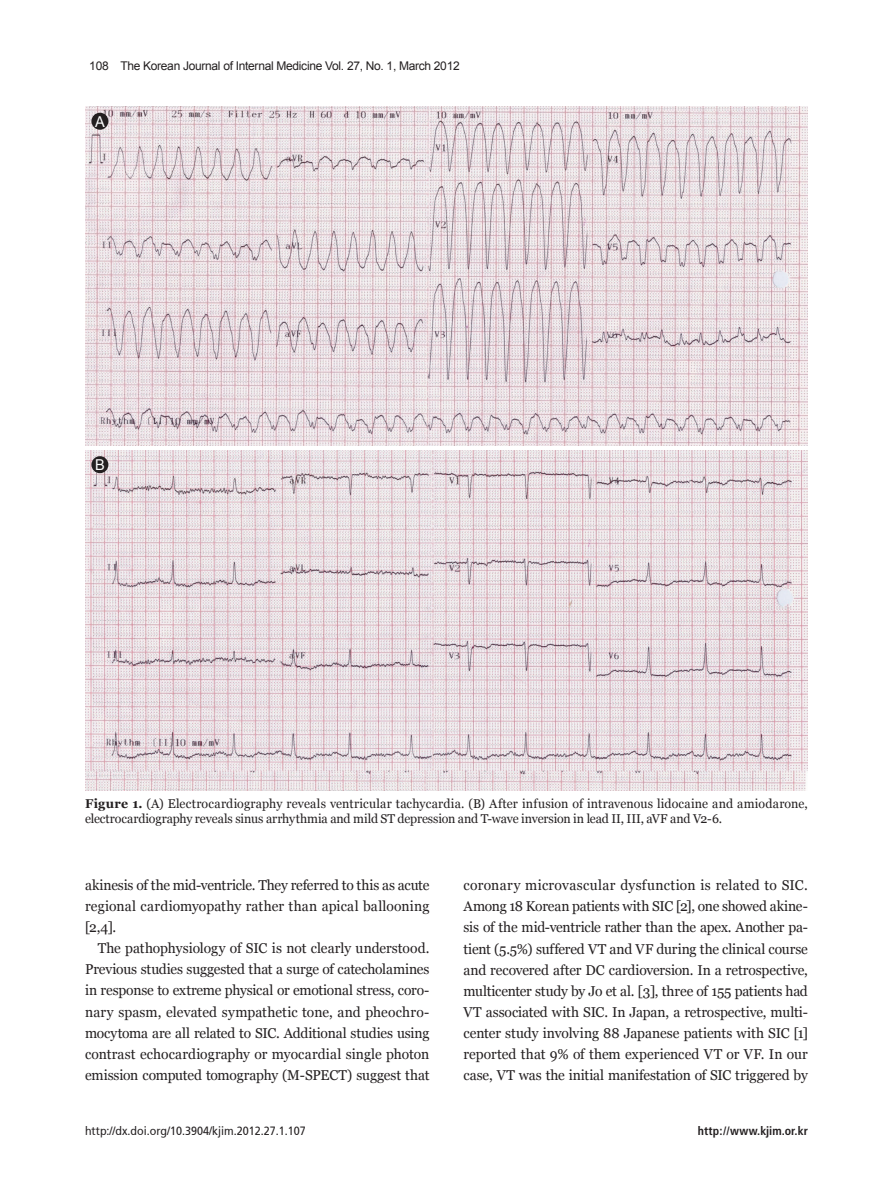
<style>
.page{position:relative;width:893px;height:1191px;background:#fff}
.page>*{position:absolute;margin:0;border:0;box-sizing:border-box;transform-origin:0 0}
.t1{font:15px "Arial";color:#fff}
.t2{font:14.25px/21px "Georgia";letter-spacing:-.005em;color:#231f20;text-align:justify}
.t3{font:12.75px/15px "Georgia";color:#231f20}
.t4{font:12px "Arial";letter-spacing:-.025em;color:#231f20}
.t5{font:12px "Frutiger";color:#231f20;scale:.9 1}
.t6{font:700 condensed 12px "Frutiger";color:#231f20}
.s1{font-weight:700}
</style>
<div class="page">
<img style="left:85px;top:106px;width:723px;height:339px">
<div style="left:91px;top:113px;width:17px;height:17px;background:#231f20;border-radius:50%"></div>
<img style="left:85px;top:451px;width:723px;height:339px">
<div style="left:91px;top:456px;width:17px;height:17px;background:#231f20;border-radius:50%"></div>
<p class="t4" style="left:89px;top:58px;width:372px">108 The Korean Journal of Internal Medicine Vol. 27, No. 1, march 2012</p>
<p class="t1" style="left:95px;top:112px;width:11px">A</p>
<p class="t1" style="left:95px;top:455px;width:11px">b</p>
<p class="t3" style="left:85px;top:796px;width:724px"><span class="s1">Figure 1.</span> (A) Electrocardiography reveals ventricular tachycardia. (B) After infusion of intravenous lidocaine and amiodarone, electrocardiography reveals sinus arrhythmia and mild ST depression and T-wave inversion in lead II, III, aVF and V2-6.</p>
<p class="t2" style="left:85px;top:875px;width:346px">akinesis of the mid-ventricle. They referred to this as acute regional cardiomyopathy rather than apical ballooning [2,4].</p>
<p class="t2" style="left:85px;top:938px;width:346px;text-indent:13px">The pathophysiology of SIC is not clearly understood.<br>Previous studies suggested that a surge of catecholamines in response to extreme physical or emotional stress, coro&shy;nary spasm, elevated sympathetic tone, and pheochro&shy;mocytoma are all related to SIC. Additional studies using contrast echocardiography or myocardial single photon emission computed tomography (M-SPECT) suggest that</p>
<p class="t2" style="left:463px;top:875px;width:346px">coronary microvascular dysfunction is related to SIC.<br>Among 18 Korean patients with SIC [2], one showed akine&shy;sis of the mid-ventricle rather than the apex. Another pa&shy;tient (5.5%) suffered VT and VF during the clinical course and recovered after DC cardioversion. In a retrospective, multicenter study by Jo et al. [3], three of 155 patients had VT associated with SIC. In Japan, a retrospective, multi&shy;center study involving 88 Japanese patients with SIC [1] reported that 9% of them experienced VT or VF. In our case, VT was the initial manifestation of SIC triggered by</p>
<p class="t5" style="left:85px;top:1123px;width:247px">http://dx.doi.org/10.3904/kjim.2012.27.1.107</p>
<p class="t6" style="left:698px;top:1123px;width:112px">http://www.kjim.or.kr</p>
</div>
